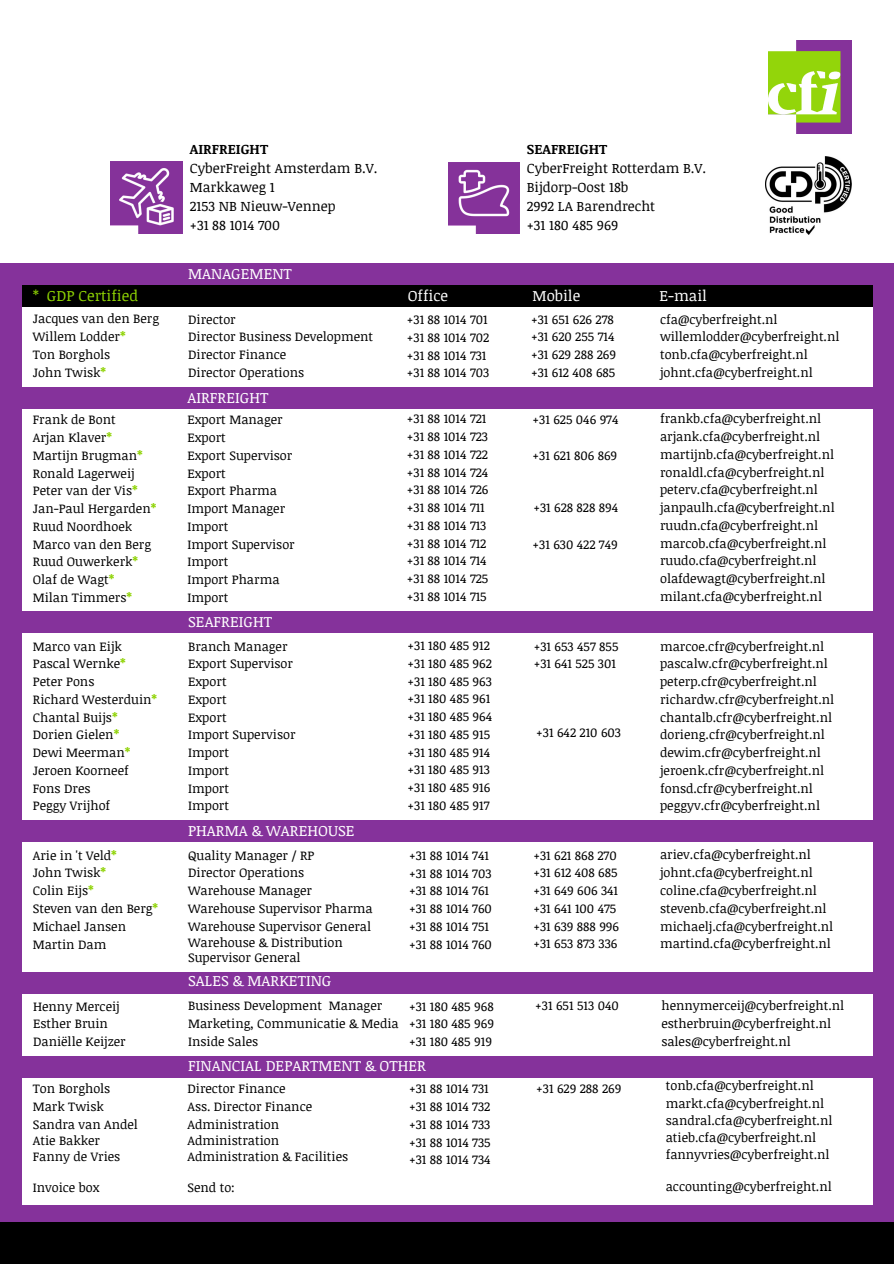
<style>
.page{position:relative;width:894px;height:1264px;background:#fff}
.page>*{position:absolute;margin:0;border:0;box-sizing:border-box;transform-origin:0 0}
.t1{font:15px "Noticia Text";color:#fff}
.t2{font:15px "Noticia Text";color:#8ed303}
.t3{font:13.8px/19.2px "Noticia Text";color:#000}
.t4{font:700 13.8px "Noticia Text";color:#000}
.t5{font:12.75px/17.7px "Noticia Text";color:#000}
.s1{font-weight:700;color:#8ed303}
</style>
<div class="page">
<img style="left:110px;top:161px;width:72px;height:73px">
<img style="left:448px;top:163px;width:71px;height:71px">
<div style="left:0;top:1205px;width:893px;height:21px;background:#85329b"></div>
<div style="left:0;top:1055px;width:893px;height:22px;background:#85329b"></div>
<div style="left:0;top:820px;width:893px;height:22px;background:#85329b"></div>
<div style="left:0;top:387px;width:893px;height:22px;background:#85329b"></div>
<div style="left:0;top:611px;width:893px;height:22px;background:#85329b"></div>
<div style="left:0;top:282px;width:893px;height:25px;background:#000"></div>
<div style="left:0;top:263px;width:893px;height:22px;background:#85329b"></div>
<img style="left:768px;top:40px;width:82px;height:94px">
<div style="left:0;top:264px;width:22px;height:985px;background:#85329b"></div>
<div style="left:873px;top:264px;width:20px;height:985px;background:#85329b"></div>
<div style="left:0;top:1222px;width:893px;height:41px;background:#000"></div>
<img style="left:765px;top:157px;width:85px;height:77px">
<div style="left:2px;top:971px;width:891px;height:22px;background:#85329b"></div>
<p class="t4" style="left:190px;top:139px;width:80px">AIRFREIGHT</p>
<p class="t3" style="left:190px;top:158px;width:189px">CyberFreight Amsterdam B.V.<br>Markkaweg 1<br>2153 NB Nieuw-Vennep<br>+31 88 1014 700</p>
<p class="t1" style="left:188px;top:262px;width:105px">MANAGEMENT</p>
<p class="t4" style="left:526px;top:139px;width:82px">SEAFREIGHT</p>
<p class="t3" style="left:526px;top:158px;width:181px">CyberFreight Rotterdam B.V.<br>Bijdorp-Oost 18b<br>2992 LA Barendrecht<br>+31 180 485 969</p>
<p class="t2" style="left:33px;top:285px;width:106px">* GDP Certified</p>
<p class="t1" style="left:407px;top:285px;width:42px">Office</p>
<p class="t1" style="left:532px;top:285px;width:49px">Mobile</p>
<p class="t1" style="left:659px;top:285px;width:49px">E-mail</p>
<p class="t5" style="left:33px;top:309px;width:128px">Jacques van den Berg<br>Willem Lodder<span class="s1">*<br></span>Ton Borghols<br>John Twisk<span class="s1">*</span></p>
<p class="t5" style="left:33px;top:410px;width:125px">Frank de Bont<br>Arjan Klaver<span class="s1">*<br></span>Martijn Brugman<span class="s1">*<br></span>Ronald Lagerweij<br>Peter van der Vis<span class="s1">*<br></span>Jan-Paul Hergarden<span class="s1">*<br></span>Ruud Noordhoek<br>Marco van den Berg<br>Ruud Ouwerkerk<span class="s1">*<br></span>Olaf de Wagt<span class="s1">*<br></span>Milan Timmers<span class="s1">*</span></p>
<p class="t5" style="left:33px;top:637px;width:126px">Marco van Eijk<br>Pascal Wernke<span class="s1">*<br></span>Peter Pons<br>Richard Westerduin<span class="s1">*<br></span>Chantal Buijs<span class="s1">*<br></span>Dorien Gielen<span class="s1">*<br></span>Dewi Meerman<span class="s1">*<br></span>Jeroen Koorneef<br>Fons Dres<br>Peggy Vrijhof</p>
<p class="t5" style="left:33px;top:845px;width:127px">Arie in 't Veld<span class="s1">*<br></span>John Twisk<span class="s1">*<br></span>Colin Eijs<span class="s1">*<br></span>Steven van den Berg<span class="s1">*<br></span>Michael Jansen<br>Martin Dam</p>
<p class="t5" style="left:188px;top:310px;width:186px">Director<br>Director Business Development<br>Director Finance<br>Director Operations</p>
<p class="t1" style="left:187px;top:387px;width:82px">AIRFREIGHT</p>
<p class="t5" style="left:187px;top:410px;width:109px">Export Manager<br>Export<br>Export Supervisor<br>Export<br>Export Pharma<br>Import Manager<br>Import<br>Import Supervisor<br>Import<br>Import Pharma<br>Import</p>
<p class="t5" style="left:188px;top:637px;width:109px">Branch Manager<br>Export Supervisor<br>Export<br>Export<br>Export<br>Import Supervisor<br>Import<br>Import<br>Import<br>Import</p>
<p class="t1" style="left:188px;top:611px;width:85px">SEAFREIGHT</p>
<p class="t1" style="left:188px;top:820px;width:168px">PHARMA &amp; WAREHOUSE</p>
<p class="t5" style="left:188px;top:845px;width:186px">Quality Manager / RP<br>Director Operations<br>Warehouse Manager<br>Warehouse Supervisor Pharma<br>Warehouse Supervisor General</p>
<p class="t5" style="left:188px;top:934px;width:156px;line-height:15.1px">Warehouse &amp; Distribution<br>Supervisor General</p>
<p class="t1" style="left:188px;top:970px;width:145px">SALES &amp; MARKETING</p>
<p class="t5" style="left:660px;top:310px;width:181px">cfa@cyberfreight.nl willemlodder@cyberfreight.nl tonb.cfa@cyberfreight.nl johnt.cfa@cyberfreight.nl</p>
<p class="t5" style="left:407px;top:310px;width:84px">+31 88 1014 701 +31 88 1014 702 +31 88 1014 731 +31 88 1014 703</p>
<p class="t5" style="left:531px;top:310px;width:86px">+31 651 626 278 +31 620 255 714 +31 629 288 269 +31 612 408 685</p>
<p class="t5" style="left:532px;top:410px;width:87px">+31 625 046 974</p>
<p class="t5" style="left:532px;top:446px;width:86px">+31 621 806 869</p>
<p class="t5" style="left:407px;top:409px;width:83px">+31 88 1014 721 +31 88 1014 723 +31 88 1014 722 +31 88 1014 724 +31 88 1014 726 +31 88 1014 711 +31 88 1014 713 +31 88 1014 712 +31 88 1014 714 +31 88 1014 725 +31 88 1014 715</p>
<p class="t5" style="left:660px;top:409px;width:176px">frankb.cfa@cyberfreight.nl arjank.cfa@cyberfreight.nl martijnb.cfa@cyberfreight.nl ronaldl.cfa@cyberfreight.nl peterv.cfa@cyberfreight.nl janpaulh.cfa@cyberfreight.nl ruudn.cfa@cyberfreight.nl marcob.cfa@cyberfreight.nl ruudo.cfa@cyberfreight.nl olafdewagt@cyberfreight.nl milant.cfa@cyberfreight.nl</p>
<p class="t5" style="left:407px;top:636px;width:86px">+31 180 485 912 +31 180 485 962 +31 180 485 963 +31 180 485 961 +31 180 485 964 +31 180 485 915 +31 180 485 914 +31 180 485 913 +31 180 485 916 +31 180 485 917</p>
<p class="t5" style="left:533px;top:637px;width:86px">+31 653 457 855 +31 641 525 301</p>
<p class="t5" style="left:660px;top:637px;width:176px">marcoe.cfr@cyberfreight.nl pascalw.cfr@cyberfreight.nl peterp.cfr@cyberfreight.nl richardw.cfr@cyberfreight.nl chantalb.cfr@cyberfreight.nl dorieng.cfr@cyberfreight.nl dewim.cfr@cyberfreight.nl jeroenk.cfr@cyberfreight.nl fonsd.cfr@cyberfreight.nl peggyv.cfr@cyberfreight.nl</p>
<p class="t5" style="left:533px;top:498px;width:86px">+31 628 828 894</p>
<p class="t5" style="left:532px;top:534px;width:87px">+31 630 422 749</p>
<p class="t5" style="left:536px;top:723px;width:86px">+31 642 210 603</p>
<p class="t5" style="left:409px;top:846px;width:84px">+31 88 1014 741 +31 88 1014 703 +31 88 1014 761 +31 88 1014 760 +31 88 1014 751 +31 88 1014 760</p>
<p class="t5" style="left:533px;top:845px;width:87px">+31 621 868 270 +31 612 408 685 +31 649 606 341 +31 641 100 475 +31 639 888 996 +31 653 873 336</p>
<p class="t5" style="left:660px;top:845px;width:175px">ariev.cfa@cyberfreight.nl johnt.cfa@cyberfreight.nl coline.cfa@cyberfreight.nl stevenb.cfa@cyberfreight.nl michaelj.cfa@cyberfreight.nl martind.cfa@cyberfreight.nl</p>
<p class="t5" style="left:33px;top:996px;width:94px">Henny Merceij<br>Esther Bruin<br>Daniëlle Keijzer</p>
<p class="t5" style="left:188px;top:996px;width:212px">Business Development Manager<br>Marketing, Communicatie &amp; Media<br>Inside Sales</p>
<p class="t5" style="left:409px;top:996px;width:86px;text-align:justify">+31 180 485 968 +31 180 485 969 +31 180 485 919</p>
<p class="t1" style="left:188px;top:1054px;width:239px">FINANCIAL DEPARTMENT &amp; OTHER</p>
<p class="t5" style="left:535px;top:996px;width:85px">+31 651 513 040</p>
<p class="t5" style="left:661px;top:996px;width:184px">hennymerceij@cyberfreight.nl estherbruin@cyberfreight.nl sales@cyberfreight.nl</p>
<p class="t5" style="left:33px;top:1079px;width:107px;line-height:17px">Ton Borghols<br>Mark Twisk<br>Sandra van Andel<br>Atie Bakker<br>Fanny de Vries</p>
<p class="t5" style="left:33px;top:1178px;width:68px">Invoice box</p>
<p class="t5" style="left:187px;top:1079px;width:162px;line-height:17px">Director Finance<br>Ass. Director Finance<br>Administration<br>Administration<br>Administration &amp; Facilities</p>
<p class="t5" style="left:187px;top:1178px;width:49px">Send to:</p>
<p class="t5" style="left:409px;top:1079px;width:83px">+31 88 1014 731 +31 88 1014 732 +31 88 1014 733 +31 88 1014 735 +31 88 1014 734</p>
<p class="t5" style="left:536px;top:1079px;width:86px">+31 629 288 269</p>
<p class="t5" style="left:665px;top:1076px;width:168px">tonb.cfa@cyberfreight.nl markt.cfa@cyberfreight.nl sandral.cfa@cyberfreight.nl atieb.cfa@cyberfreight.nl</p>
<p class="t5" style="left:665px;top:1176px;width:167px">accounting@cyberfreight.nl</p>
<p class="t5" style="left:665px;top:1145px;width:165px">fannyvries@cyberfreight.nl</p>
</div>
